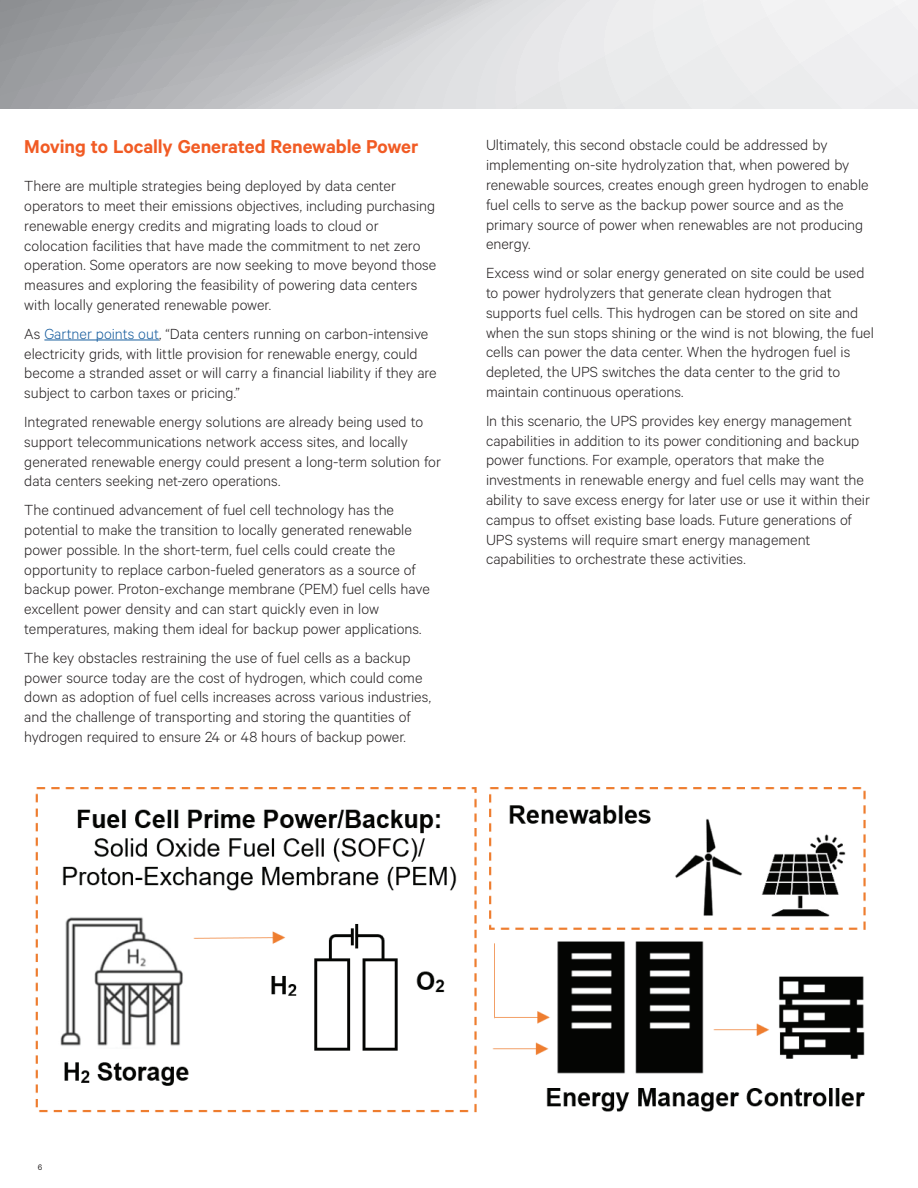
<style>
.page{position:relative;width:918px;height:1188px;background:#fff}
.page>*{position:absolute;margin:0;border:0;box-sizing:border-box;transform-origin:0 0}
.t1{font:600 21px "Calibre";letter-spacing:-.005em;color:#f15b24}
.t2{font:300 16.5px/19.8px "Calibre";color:#231f20}
.t3{font:9px "Calibre";color:#231f20}
.s1{color:#175d9e}
</style>
<div class="page">
<svg style="left:0;top:0;width:918px;height:109px;background:#d0d1d3"></svg>
<hr style="left:44px;top:340px;width:115px;height:1px;background:#175d9e">
<img style="left:35px;top:787px;width:831px;height:326px">
<p class="t1" style="left:24px;top:134px;width:396px">Moving to Locally Generated Renewable Power</p>
<p class="t2" style="left:24px;top:175px;width:413px">There are multiple strategies being deployed by data center operators to meet their emissions objectives, including purchasing renewable energy credits and migrating loads to cloud or colocation facilities that have made the commitment to net zero operation. Some operators are now seeking to move beyond those measures and exploring the feasibility of powering data centers with locally generated renewable power.</p>
<p class="t2" style="left:24px;top:323px;width:414px">As <span class="s1">Gartner points out</span>, “Data centers running on carbon-intensive electricity grids, with little provision for renewable energy, could become a stranded asset or will carry a financial liability if they are subject to carbon taxes or pricing.”</p>
<p class="t2" style="left:24px;top:411px;width:418px">Integrated renewable energy solutions are already being used to support telecommunications network access sites, and locally generated renewable energy could present a long-term solution for data centers seeking net-zero operations.</p>
<p class="t2" style="left:24px;top:499px;width:407px">The continued advancement of fuel cell technology has the potential to make the transition to locally generated renewable power possible. In the short-term, fuel cells could create the opportunity to replace carbon-fueled generators as a source of backup power. Proton-exchange membrane (PEM) fuel cells have excellent power density and can start quickly even in low temperatures, making them ideal for backup power applications.</p>
<p class="t2" style="left:24px;top:647px;width:408px">The key obstacles restraining the use of fuel cells as a backup power source today are the cost of hydrogen, which could come down as adoption of fuel cells increases across various industries, and the challenge of transporting and storing the quantities of hydrogen required to ensure 24 or 48 hours of backup power.</p>
<p class="t2" style="left:486px;top:135px;width:384px">Ultimately, this second obstacle could be addressed by implementing on-site hydrolyzation that, when powered by renewable sources, creates enough green hydrogen to enable fuel cells to serve as the backup power source and as the primary source of power when renewables are not producing energy.</p>
<p class="t2" style="left:486px;top:263px;width:389px">Excess wind or solar energy generated on site could be used to power hydrolyzers that generate clean hydrogen that supports fuel cells. This hydrogen can be stored on site and when the sun stops shining or the wind is not blowing, the fuel cells can power the data center. When the hydrogen fuel is depleted, the UPS switches the data center to the grid to maintain continuous operations.</p>
<p class="t2" style="left:486px;top:410px;width:385px">In this scenario, the UPS provides key energy management capabilities in addition to its power conditioning and backup power functions. For example, operators that make the investments in renewable energy and fuel cells may want the ability to save excess energy for later use or use it within their campus to offset existing base loads. Future generations of UPS systems will require smart energy management capabilities to orchestrate these activities.</p>
<p class="t3" style="left:38px;top:1162px;width:6px">6</p>
</div>
